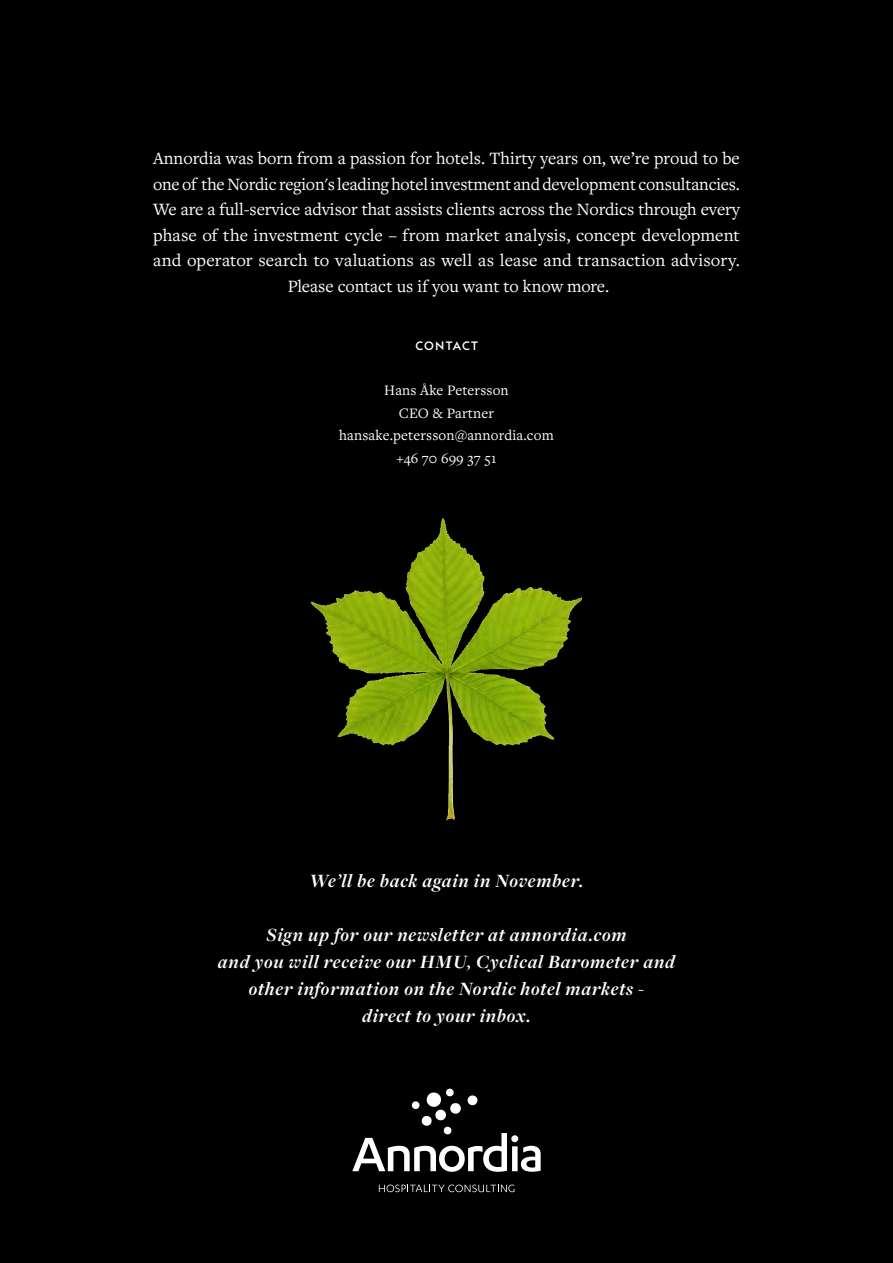
<style>
.page{position:relative;width:893px;height:1263px;background:#000}
.page>*{position:absolute;margin:0;border:0;box-sizing:border-box;transform-origin:0 0}
.t1{font:italic 700 19.5px/27px "Freight Disp Pro";letter-spacing:.04em;color:#fff;text-align:center}
.t2{font:18px/25.5px "Freight Text Pro";letter-spacing:-.005em;color:#fff;text-align:center}
.t3{font:15px/22.5px "Freight Text Pro";letter-spacing:.01em;color:#fff;text-align:center}
.t4{font:500 12px "Euclid Triangle";letter-spacing:.095em;color:#fff}
</style>
<div class="page">
<svg style="left:352px;top:1089px;width:189px;height:83px"></svg>
<svg style="left:379px;top:1184px;width:135px;height:8px"></svg>
<img style="left:310px;top:512px;width:273px;height:319px">
<p class="t2" style="left:153px;top:145px;width:588px">Annordia was born from a passion for hotels. Thirty years on, we’re proud to be one of the Nordic region's leading hotel investment and development consultancies.<br>We are a full-service advisor that assists clients across the Nordics through every phase of the investment cycle – from market analysis, concept development and operator search to valuations as well as lease and transaction advisory.<br>Please contact us if you want to know more.</p>
<p class="t4" style="left:415px;top:338px;width:64px">CONTACT</p>
<p class="t3" style="left:339px;top:379px;width:216px">Hans Åke Petersson<br>CEO &amp; Partner hansake.petersson@annordia.com +46 70 699 37 51</p>
<p class="t1" style="left:309px;top:867px;width:275px">We’ll be back again in November.</p>
<p class="t1" style="left:218px;top:921px;width:459px">Sign up for our newsletter at annordia.com<br>and you will receive our HMU, Cyclical Barometer and other information on the Nordic hotel markets -<br>direct to your inbox.</p>
</div>
